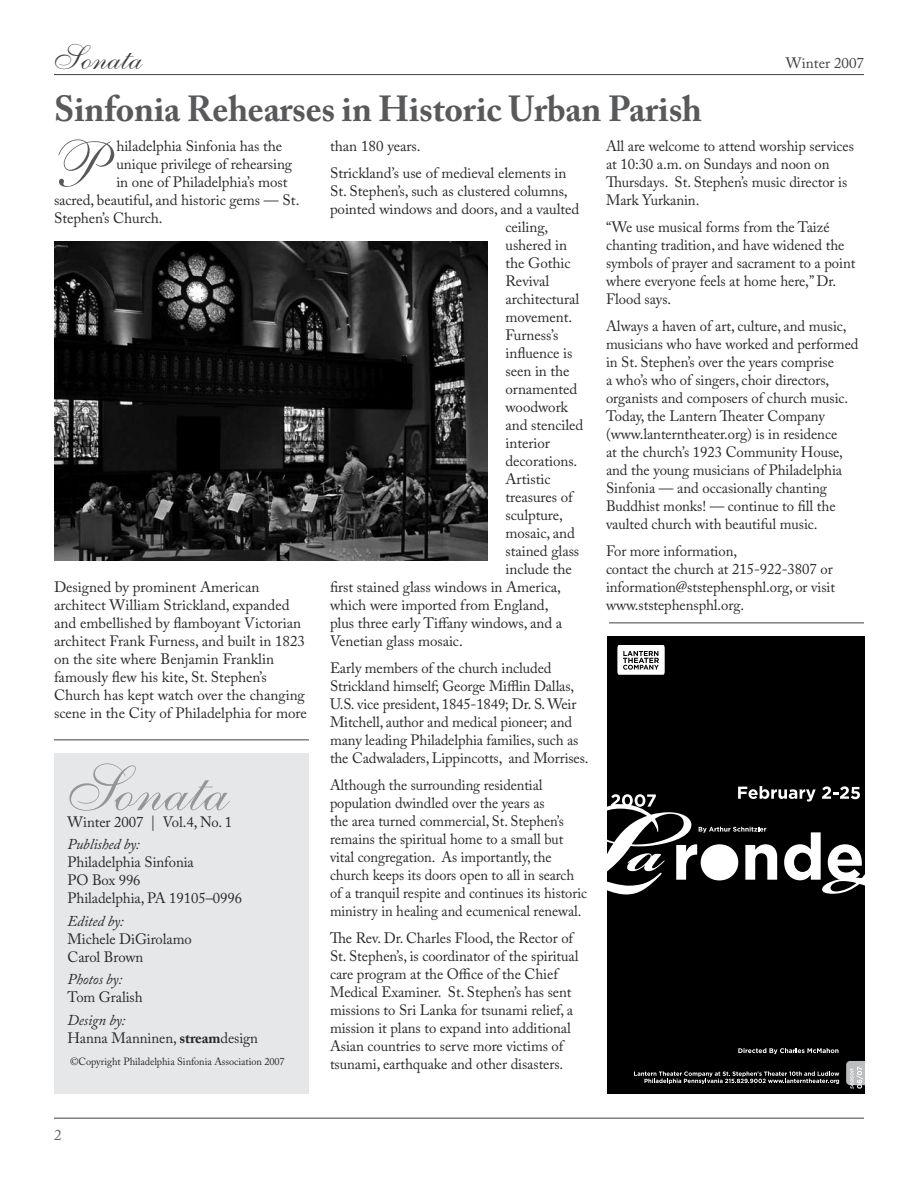
<style>
.page{position:relative;width:918px;height:1188px;background:#fff}
.page>*{position:absolute;margin:0;border:0;box-sizing:border-box;transform-origin:0 0}
.t1{font:65.4px "Shelley Allegro Script";color:#58595b}
.t2{font:64.5px "Shelley Allegro Script";color:#939598}
.t3{font:700 36px "Adobe Caslon Pro";letter-spacing:-.005em;color:#58595b}
.t4{font:34.5px "Shelley Allegro Script";color:#414142}
.t5{font:15px/18px "Adobe Caslon Pro";letter-spacing:-.005em;color:#29292a}
.t6{font:15px/18px "Adobe Caslon Pro";letter-spacing:-.005em;color:#29292a;scale:.96 1}
.t7{font:italic 15px "Adobe Caslon Pro";letter-spacing:-.005em;color:#29292a}
.t8{font:15px "Adobe Caslon Pro";color:#414142}
.t9{font:10.5px "Adobe Caslon Pro";letter-spacing:-.005em;color:#29292a}
.s1{font-style:italic}
.s2{font-weight:700}
</style>
<div class="page">
<hr style="left:54px;top:74px;width:810px;height:1px;background:#414142">
<hr style="left:54px;top:1118px;width:810px;height:1px;background:#414142">
<hr style="left:54px;top:740px;width:255px;height:1px;background:#414142">
<div style="left:54px;top:753px;width:255px;height:341px;background:#e6e7e8"></div>
<img style="left:54px;top:242px;width:434px;height:319px">
<div style="left:608px;top:636px;width:257px;height:458px;background:#000"></div>
<svg style="left:738px;top:1048px;width:100px;height:6px"></svg>
<svg style="left:634px;top:1071px;width:205px;height:13px"></svg>
<svg style="left:617px;top:645px;width:48px;height:30px"></svg>
<svg style="left:608px;top:786px;width:257px;height:108px"></svg>
<svg style="left:846px;top:1061px;width:19px;height:28px"></svg>
<hr style="left:609px;top:622px;width:255px;height:1px;background:#414142">
<h3 class="t4" style="left:54px;top:37px;width:90px">Sonata</h3>
<h3 class="t3" style="left:54px;top:87px;width:649px">Sinfonia Rehearses in Historic Urban Parish</h3>
<p class="t8" style="left:786px;top:54px;width:80px">Winter 2007</p>
<h1 class="t1" style="left:54px;top:127px;width:51px">P</h1>
<p class="t5" style="left:116px;top:136px;width:167px">hiladelphia Sinfonia has the</p>
<p class="t5" style="left:116px;top:154px;width:177px">unique privilege of rehearsing</p>
<p class="t5" style="left:116px;top:172px;width:173px">in one of Philadelphia’s most</p>
<p class="t5" style="left:54px;top:190px;width:247px">sacred, beautiful, and historic gems — St.</p>
<p class="t5" style="left:54px;top:208px;width:110px">Stephen’s Church.</p>
<p class="t5" style="left:54px;top:577px;width:255px">Designed by prominent American architect William Strickland, expanded and embellished by flamboyant Victorian architect Frank Furness, and built in 1823 on the site where Benjamin Franklin famously flew his kite, St. Stephen’s Church has kept watch over the changing scene in the City of Philadelphia for more</p>
<h2 class="t2" style="left:68px;top:751px;width:162px">Sonata</h2>
<p class="t5" style="left:68px;top:813px;width:166px">Winter 2007 | Vol.4, No. 1</p>
<p class="t7" style="left:68px;top:835px;width:74px">Published by:</p>
<p class="t5" style="left:68px;top:853px;width:176px">Philadelphia Sinfonia<br>PO Box 996<br>Philadelphia, PA 19105–0996</p>
<p class="t7" style="left:68px;top:912px;width:58px">Edited by:</p>
<p class="t5" style="left:68px;top:930px;width:126px">Michele DiGirolamo<br>Carol Brown</p>
<p class="t7" style="left:68px;top:970px;width:56px">Photos by:</p>
<p class="t5" style="left:68px;top:988px;width:77px">Tom Gralish</p>
<p class="t5" style="left:68px;top:1011px;width:192px"><span class="s1">Design by:<br></span>Hanna Manninen, <span class="s2">stream</span>design</p>
<p class="t9" style="left:70px;top:1056px;width:216px">©Copyright Philadelphia Sinfonia Association 2007</p>
<p class="t5" style="left:330px;top:132px;width:238px;line-height:27px">than 180 years.<br>Strickland’s use of medieval elements in</p>
<p class="t5" style="left:330px;top:181px;width:239px">St. Stephen’s, such as clustered columns,</p>
<p class="t5" style="left:330px;top:199px;width:251px">pointed windows and doors, and a vaulted</p>
<p class="t5" style="left:506px;top:217px;width:44px">ceiling,</p>
<p class="t5" style="left:506px;top:235px;width:63px">ushered in</p>
<p class="t5" style="left:506px;top:253px;width:67px">the Gothic</p>
<p class="t5" style="left:506px;top:271px;width:45px">Revival</p>
<p class="t5" style="left:506px;top:289px;width:75px">architectural</p>
<p class="t5" style="left:506px;top:307px;width:68px">movement.</p>
<p class="t5" style="left:506px;top:325px;width:54px">Furness’s</p>
<p class="t5" style="left:506px;top:343px;width:69px">influence is</p>
<p class="t5" style="left:506px;top:361px;width:66px">seen in the</p>
<p class="t5" style="left:506px;top:379px;width:73px">ornamented</p>
<p class="t5" style="left:506px;top:397px;width:64px">woodwork</p>
<p class="t5" style="left:506px;top:415px;width:79px">and stenciled</p>
<p class="t5" style="left:506px;top:433px;width:46px">interior</p>
<p class="t5" style="left:506px;top:451px;width:73px">decorations.</p>
<p class="t5" style="left:506px;top:469px;width:47px">Artistic</p>
<p class="t5" style="left:506px;top:487px;width:69px">treasures of</p>
<p class="t5" style="left:506px;top:505px;width:59px">sculpture,</p>
<p class="t5" style="left:506px;top:523px;width:71px">mosaic, and</p>
<p class="t5" style="left:506px;top:541px;width:75px">stained glass</p>
<p class="t5" style="left:506px;top:559px;width:68px">include the</p>
<p class="t5" style="left:330px;top:577px;width:233px">first stained glass windows in America,</p>
<p class="t5" style="left:330px;top:595px;width:220px">which were imported from England,</p>
<p class="t5" style="left:330px;top:613px;width:234px">plus three early Tiffany windows, and a</p>
<p class="t5" style="left:330px;top:631px;width:134px">Venetian glass mosaic.</p>
<p class="t5" style="left:330px;top:658px;width:260px">Early members of the church included Strickland himself; George Mifflin Dallas, U.S. vice president, 1845-1849; Dr. S. Weir Mitchell, author and medical pioneer; and many leading Philadelphia families, such as the Cadwaladers, Lippincotts, and Morrises.</p>
<p class="t6" style="left:330px;top:775px;width:269px">Although the surrounding residential population dwindled over the years as<br>the area turned commercial, St. Stephen’s remains the spiritual home to a small but vital congregation. As importantly, the church keeps its doors open to all in search of a tranquil respite and continues its historic ministry in healing and ecumenical renewal.</p>
<p class="t5" style="left:330px;top:928px;width:250px">The Rev. Dr. Charles Flood, the Rector of St. Stephen’s, is coordinator of the spiritual care program at the Office of the Chief Medical Examiner. St. Stephen’s has sent missions to Sri Lanka for tsunami relief, a mission it plans to expand into additional Asian countries to serve more victims of tsunami, earthquake and other disasters.</p>
<p class="t5" style="left:606px;top:136px;width:250px">All are welcome to attend worship services at 10:30 a.m. on Sundays and noon on Thursdays. St. Stephen’s music director is Mark Yurkanin.</p>
<p class="t5" style="left:606px;top:217px;width:251px">“We use musical forms from the Taizé chanting tradition, and have widened the symbols of prayer and sacrament to a point where everyone feels at home here,” Dr.<br>Flood says.</p>
<p class="t5" style="left:606px;top:316px;width:254px">Always a haven of art, culture, and music, musicians who have worked and performed in St. Stephen’s over the years comprise<br>a who’s who of singers, choir directors, organists and composers of church music.<br>Today, the Lantern Theater Company (www.lanterntheater.org) is in residence<br>at the church’s 1923 Community House, and the young musicians of Philadelphia Sinfonia — and occasionally chanting Buddhist monks! — continue to fill the vaulted church with beautiful music.</p>
<p class="t5" style="left:606px;top:541px;width:231px">For more information,<br>contact the church at 215-922-3807 or information@ststephensphl.org, or visit www.ststephensphl.org.</p>
</div>
